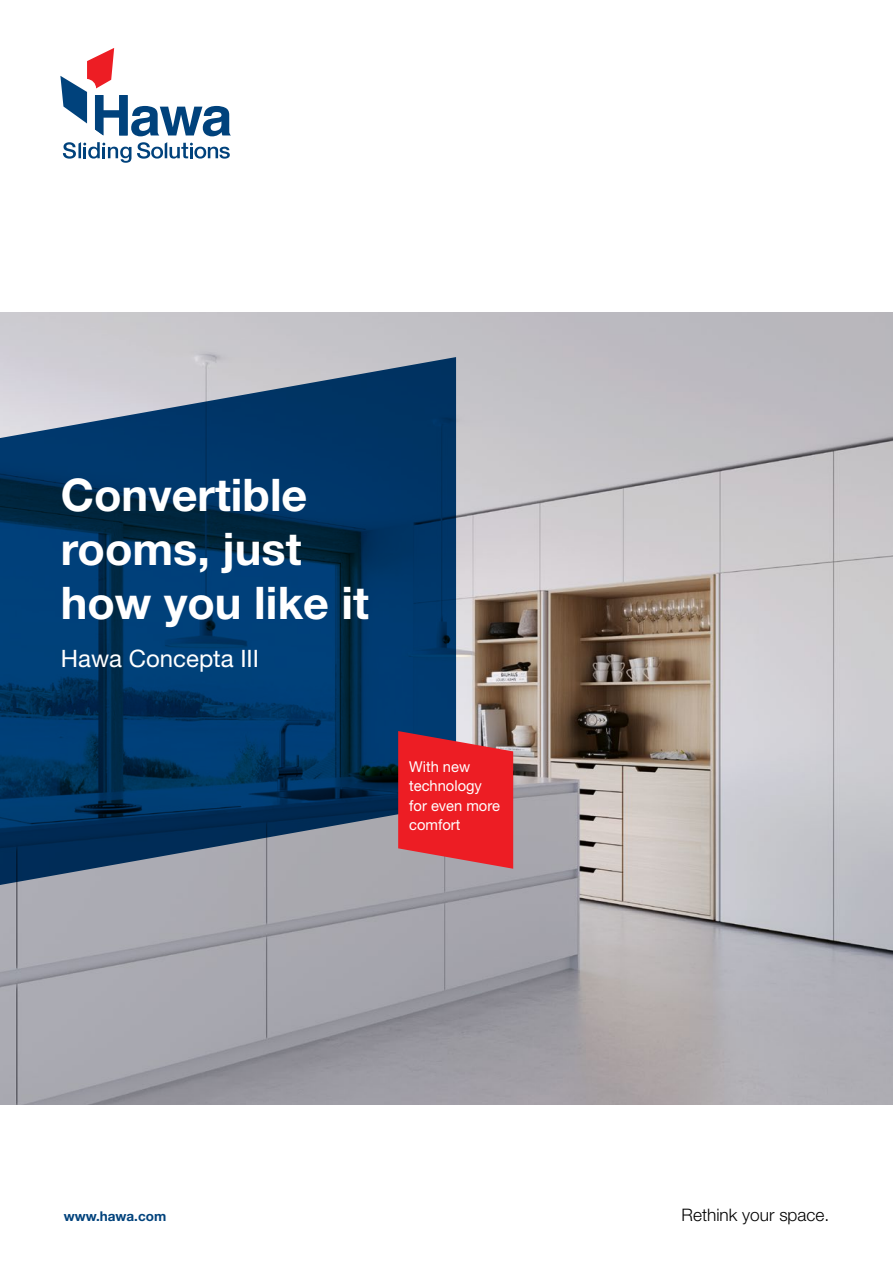
<style>
.page{position:relative;width:893px;height:1263px;background:#fff}
.page>*{position:absolute;margin:0;border:0;box-sizing:border-box;transform-origin:0 0}
.t1{font:700 45px/54px "Helvetica Neue LT Std";color:#fff}
.t2{font:24px "Helvetica Neue LT Std";color:#fff}
.t3{font:300 17.25px "Helvetica Neue LT Std";color:#000}
.t4{font:15px/19.5px "Helvetica Neue LT Std";color:#fff}
.t5{font:700 13.5px "Helvetica Neue LT Std";color:#00427c}
</style>
<div class="page">
<img style="left:0;top:313px;width:893px;height:792px">
<svg style="left:60px;top:48px;width:171px;height:88px"></svg>
<svg style="left:63px;top:142px;width:68px;height:21px"></svg>
<svg style="left:137px;top:142px;width:93px;height:17px"></svg>
<svg style="left:0;top:357px;width:456px;height:530px;background:#1b4972"></svg>
<svg style="left:398px;top:731px;width:115px;height:138px;background:#de2e36"></svg>
<h1 class="t1" style="left:61px;top:466px;width:310px">Convertible rooms, just how you like it</h1>
<h2 class="t2" style="left:61px;top:644px;width:200px">Hawa Concepta III</h2>
<p class="t4" style="left:409px;top:756px;width:92px">With new technology for even more comfort</p>
<p class="t5" style="left:64px;top:1208px;width:104px">www.hawa.com</p>
<p class="t3" style="left:682px;top:1204px;width:149px">Rethink your space.</p>
</div>
